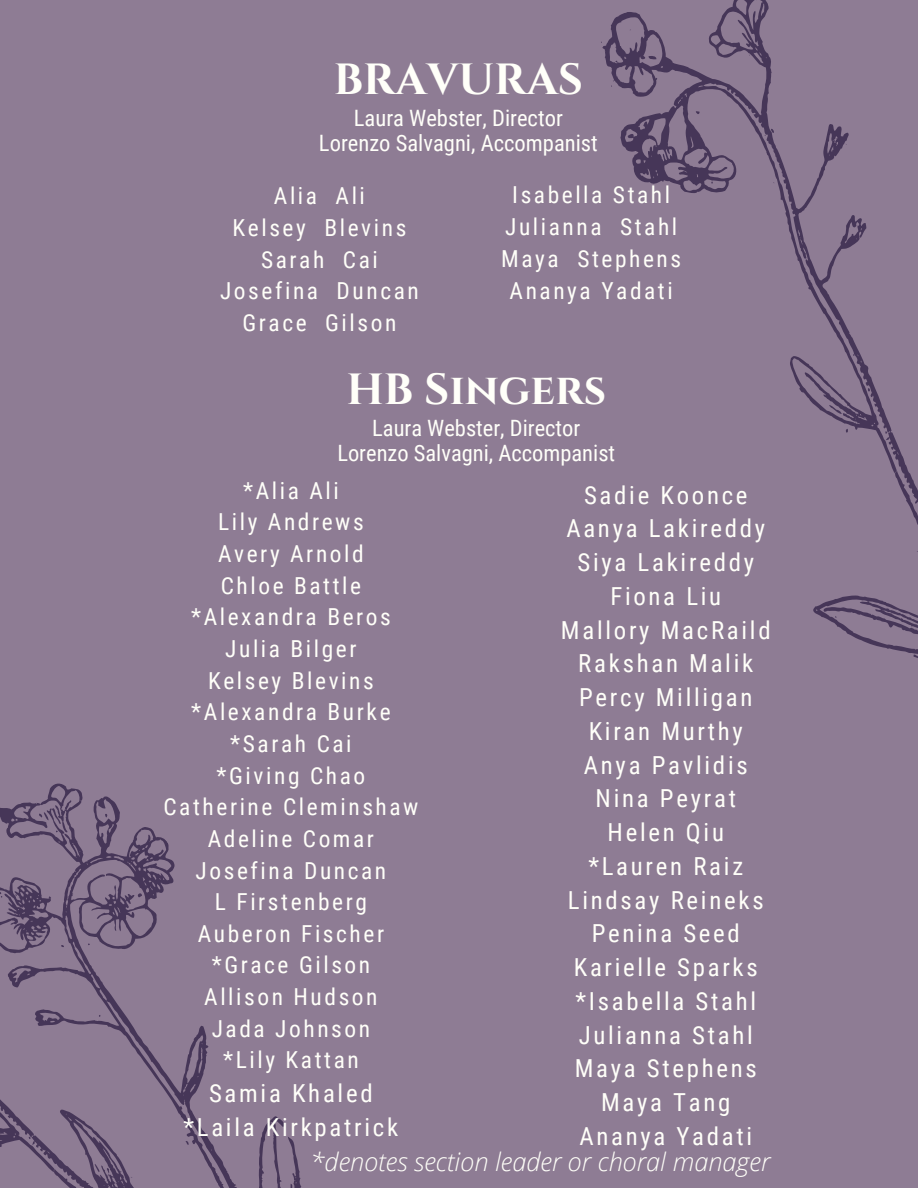
<style>
.page{position:relative;width:918px;height:1188px;background:#8e7c94}
.page>*{position:absolute;margin:0;border:0;box-sizing:border-box;transform-origin:0 0}
.t1{font:700 43.65px "Cinzel";color:#fffff9}
.t2{font:italic 300 25.35px "Open Sans";color:#fffff9}
.t3{font:24.75px "Roboto Condensed";letter-spacing:.11em;color:#fffff9}
.t4{font:23.4px "Roboto Condensed";letter-spacing:.11em;color:#fffff9}
.t5{font:22.5px "Roboto Condensed";color:#fffff9}
</style>
<div class="page">
<svg style="left:601px;top:0;width:317px;height:658px"></svg>
<svg style="left:611px;top:80px;width:3px;height:7px"></svg>
<svg style="left:0;top:783px;width:302px;height:405px"></svg>
<p class="t1" style="left:334px;top:52px;width:251px">BRAVURAS</p>
<p class="t5" style="left:354px;top:105px;width:210px">Laura Webster, Director</p>
<p class="t5" style="left:319px;top:130px;width:280px">Lorenzo Salvagni, Accompanist</p>
<p class="t4" style="left:512px;top:182px;width:159px">Isabella Stahl</p>
<p class="t4" style="left:505px;top:214px;width:174px">Julianna Stahl</p>
<p class="t4" style="left:501px;top:245px;width:181px">Maya Stephens</p>
<p class="t4" style="left:510px;top:277px;width:165px">Ananya Yadati</p>
<p class="t4" style="left:274px;top:182px;width:93px">Alia Ali</p>
<p class="t4" style="left:233px;top:214px;width:175px">Kelsey Blevins</p>
<p class="t4" style="left:261px;top:246px;width:118px">Sarah Cai</p>
<p class="t4" style="left:220px;top:278px;width:200px">Josefina Duncan</p>
<p class="t4" style="left:243px;top:309px;width:155px">Grace Gilson</p>
<p class="t1" style="left:346px;top:361px;width:261px">HB Singers</p>
<p class="t5" style="left:372px;top:415px;width:210px">Laura Webster, Director</p>
<p class="t5" style="left:337px;top:440px;width:279px">Lorenzo Salvagni, Accompanist</p>
<p class="t3" style="left:584px;top:481px;width:165px">Sadie Koonce</p>
<p class="t3" style="left:566px;top:514px;width:200px">Aanya Lakireddy</p>
<p class="t3" style="left:578px;top:548px;width:178px">Siya Lakireddy</p>
<p class="t3" style="left:610px;top:582px;width:112px">Fiona Liu</p>
<p class="t3" style="left:561px;top:616px;width:211px">Mallory MacRaild</p>
<p class="t3" style="left:578px;top:649px;width:176px">Rakshan Malik</p>
<p class="t3" style="left:579px;top:683px;width:175px">Percy Milligan</p>
<p class="t3" style="left:589px;top:717px;width:156px">Kiran Murthy</p>
<p class="t3" style="left:584px;top:751px;width:165px">Anya Pavlidis</p>
<p class="t3" style="left:596px;top:784px;width:142px">Nina Peyrat</p>
<p class="t3" style="left:608px;top:818px;width:118px">Helen Qiu</p>
<p class="t3" style="left:588px;top:852px;width:156px">*Lauren Raiz</p>
<p class="t3" style="left:568px;top:886px;width:197px">Lindsay Reineks</p>
<p class="t3" style="left:592px;top:919px;width:150px">Penina Seed</p>
<p class="t3" style="left:574px;top:953px;width:186px">Karielle Sparks</p>
<p class="t3" style="left:575px;top:987px;width:182px">*Isabella Stahl</p>
<p class="t3" style="left:579px;top:1021px;width:176px">Julianna Stahl</p>
<p class="t3" style="left:575px;top:1054px;width:184px">Maya Stephens</p>
<p class="t3" style="left:601px;top:1088px;width:131px">Maya Tang</p>
<p class="t3" style="left:579px;top:1122px;width:174px">Ananya Yadati</p>
<p class="t4" style="left:243px;top:477px;width:97px">*Alia Ali</p>
<p class="t4" style="left:218px;top:509px;width:147px">Lily Andrews</p>
<p class="t4" style="left:218px;top:540px;width:147px">Avery Arnold</p>
<p class="t4" style="left:221px;top:572px;width:142px">Chloe Battle</p>
<p class="t4" style="left:191px;top:604px;width:201px">*Alexandra Beros</p>
<p class="t4" style="left:225px;top:635px;width:133px">Julia Bilger</p>
<p class="t4" style="left:208px;top:667px;width:167px">Kelsey Blevins</p>
<p class="t4" style="left:191px;top:699px;width:201px">*Alexandra Burke</p>
<p class="t4" style="left:230px;top:730px;width:123px">*Sarah Cai</p>
<p class="t4" style="left:217px;top:762px;width:150px">*Giving Chao</p>
<p class="t4" style="left:163px;top:794px;width:256px">Catherine Cleminshaw</p>
<p class="t4" style="left:208px;top:825px;width:168px">Adeline Comar</p>
<p class="t4" style="left:196px;top:857px;width:192px">Josefina Duncan</p>
<p class="t4" style="left:215px;top:888px;width:154px">L Firstenberg</p>
<p class="t4" style="left:198px;top:920px;width:188px">Auberon Fischer</p>
<p class="t4" style="left:212px;top:952px;width:160px">*Grace Gilson</p>
<p class="t4" style="left:204px;top:983px;width:175px">Allison Hudson</p>
<p class="t4" style="left:212px;top:1015px;width:160px">Jada Johnson</p>
<p class="t4" style="left:223px;top:1047px;width:137px">*Lily Kattan</p>
<p class="t3" style="left:209px;top:1079px;width:165px">Samia Khaled</p>
<p class="t3" style="left:183px;top:1113px;width:216px">*Laila Kirkpatrick</p>
<p class="t2" style="left:311px;top:1144px;width:461px">*denotes section leader or choral manager</p>
</div>
